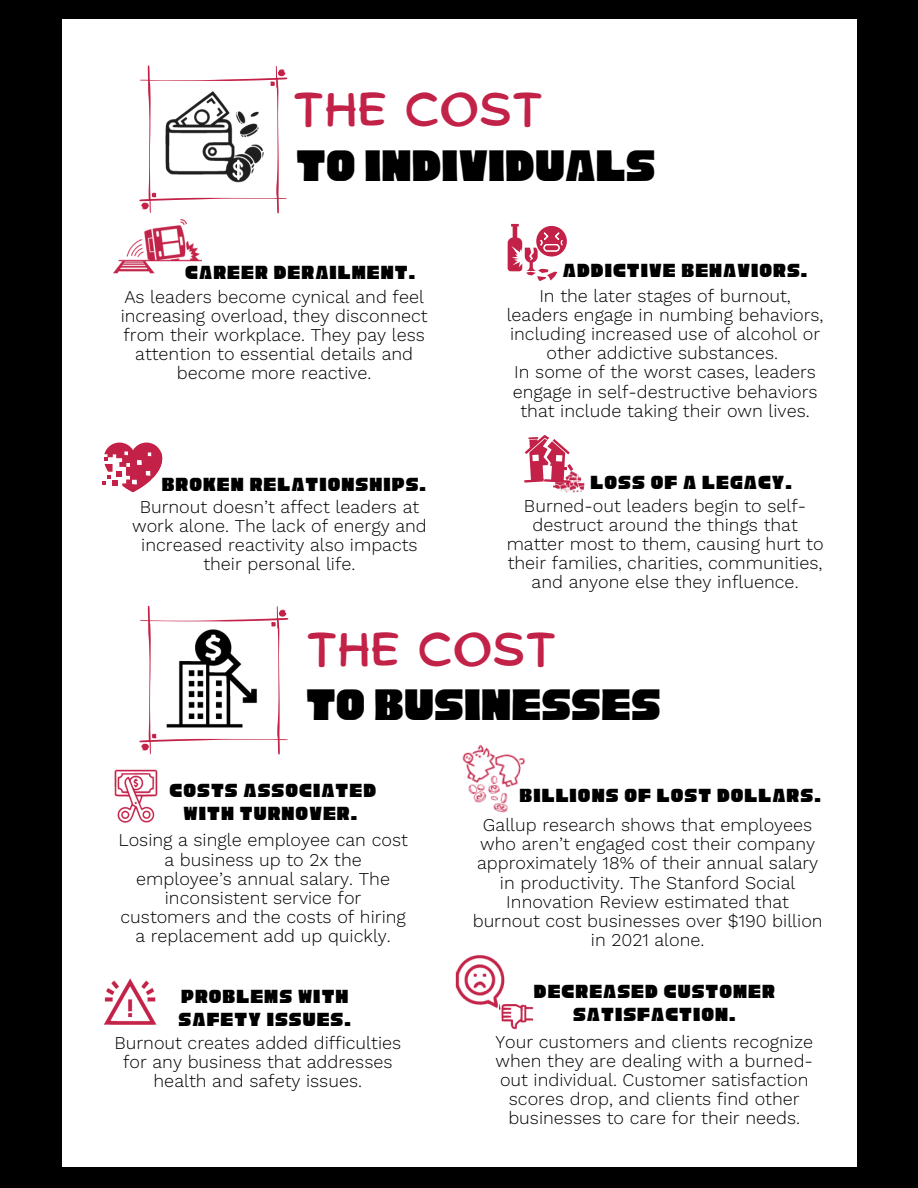
<style>
.page{position:relative;width:918px;height:1188px;background:#000}
.page>*{position:absolute;margin:0;border:0;box-sizing:border-box;transform-origin:0 0}
.t1{font:48.75px "Cubao Free Regular";color:#000}
.t2{font:46.65px "Comica";color:#c32248}
.t3{font:21px/22.5px "Cubao Free Regular";letter-spacing:.045em;color:#000;text-align:center}
.t4{font:300 18px/19.2px "Work Sans";color:#000;text-align:center}
</style>
<div class="page">
<div style="left:62px;top:19px;width:794px;height:1148px;background:#fff"></div>
<img style="left:113px;top:220px;width:89px;height:54px">
<svg style="left:508px;top:224px;width:59px;height:58px"></svg>
<svg style="left:524px;top:435px;width:49px;height:48px"></svg>
<img style="left:552px;top:481px;width:32px;height:12px">
<img style="left:565px;top:471px;width:16px;height:11px">
<svg style="left:102px;top:443px;width:60px;height:49px"></svg>
<svg style="left:139px;top:65px;width:148px;height:148px"></svg>
<img style="left:151px;top:72px;width:135px;height:122px">
<svg style="left:139px;top:606px;width:149px;height:149px"></svg>
<img style="left:154px;top:616px;width:135px;height:122px">
<img style="left:462px;top:744px;width:64px;height:69px">
<img style="left:114px;top:704px;width:109px;height:119px">
<img style="left:104px;top:978px;width:53px;height:47px">
<img style="left:455px;top:955px;width:50px;height:53px">
<svg style="left:496px;top:986px;width:20px;height:24px"></svg>
<img style="left:500px;top:1005px;width:34px;height:25px">
<h2 class="t2" style="left:293px;top:88px;width:252px">THE COST</h2>
<h1 class="t1" style="left:296px;top:142px;width:361px">TO INDIVIDUALS</h1>
<p class="t3" style="left:563px;top:259px;width:246px">ADDICTIVE BEHAVIORS.</p>
<p class="t3" style="left:185px;top:262px;width:231px">CAREER DERAILMENT.</p>
<p class="t4" style="left:121px;top:287px;width:309px">As leaders become cynical and feel increasing overload, they disconnect from their workplace. They pay less attention to essential details and become more reactive.</p>
<p class="t4" style="left:507px;top:286px;width:318px">In the later stages of burnout, leaders engage in numbing behaviors, including increased use of alcohol or other addictive substances.<br>In some of the worst cases, leaders engage in self-destructive behaviors that include taking their own lives.</p>
<p class="t3" style="left:162px;top:473px;width:266px">BROKEN RELATIONSHIPS.</p>
<p class="t3" style="left:591px;top:471px;width:203px">LOSS OF A LEGACY.</p>
<p class="t4" style="left:132px;top:497px;width:296px">Burnout doesn’t affect leaders at work alone. The lack of energy and increased reactivity also impacts their personal life.</p>
<p class="t4" style="left:507px;top:496px;width:318px">Burned-out leaders begin to self&shy;destruct around the things that matter most to them, causing hurt to their families, charities, communities, and anyone else they influence.</p>
<h2 class="t2" style="left:306px;top:629px;width:252px">THE COST</h2>
<h1 class="t1" style="left:306px;top:681px;width:356px">TO BUSINESSES</h1>
<p class="t3" style="left:170px;top:780px;width:208px">COSTS ASSOCIATED<br>WITH TURNOVER.</p>
<p class="t4" style="left:118px;top:831px;width:291px">Losing a single employee can cost a business up to 2x the employee’s annual salary. The inconsistent service for customers and the costs of hiring a replacement add up quickly.</p>
<p class="t3" style="left:520px;top:784px;width:303px">BILLIONS OF LOST DOLLARS.</p>
<p class="t4" style="left:473px;top:815px;width:351px">Gallup research shows that employees who aren’t engaged cost their company approximately 18% of their annual salary in productivity. The Stanford Social Innovation Review estimated that burnout cost businesses over $190 billion in 2021 alone.</p>
<p class="t3" style="left:534px;top:980px;width:243px">DECREASED CUSTOMER<br>SATISFACTION.</p>
<p class="t3" style="left:179px;top:985px;width:174px;text-align:left">PROBLEMS WITH<br>SAFETY ISSUES.</p>
<p class="t4" style="left:114px;top:1033px;width:288px">Burnout creates added difficulties for any business that addresses health and safety issues.</p>
<p class="t4" style="left:495px;top:1032px;width:319px">Your customers and clients recognize when they are dealing with a burned&shy;out individual. Customer satisfaction scores drop, and clients find other businesses to care for their needs.</p>
</div>
